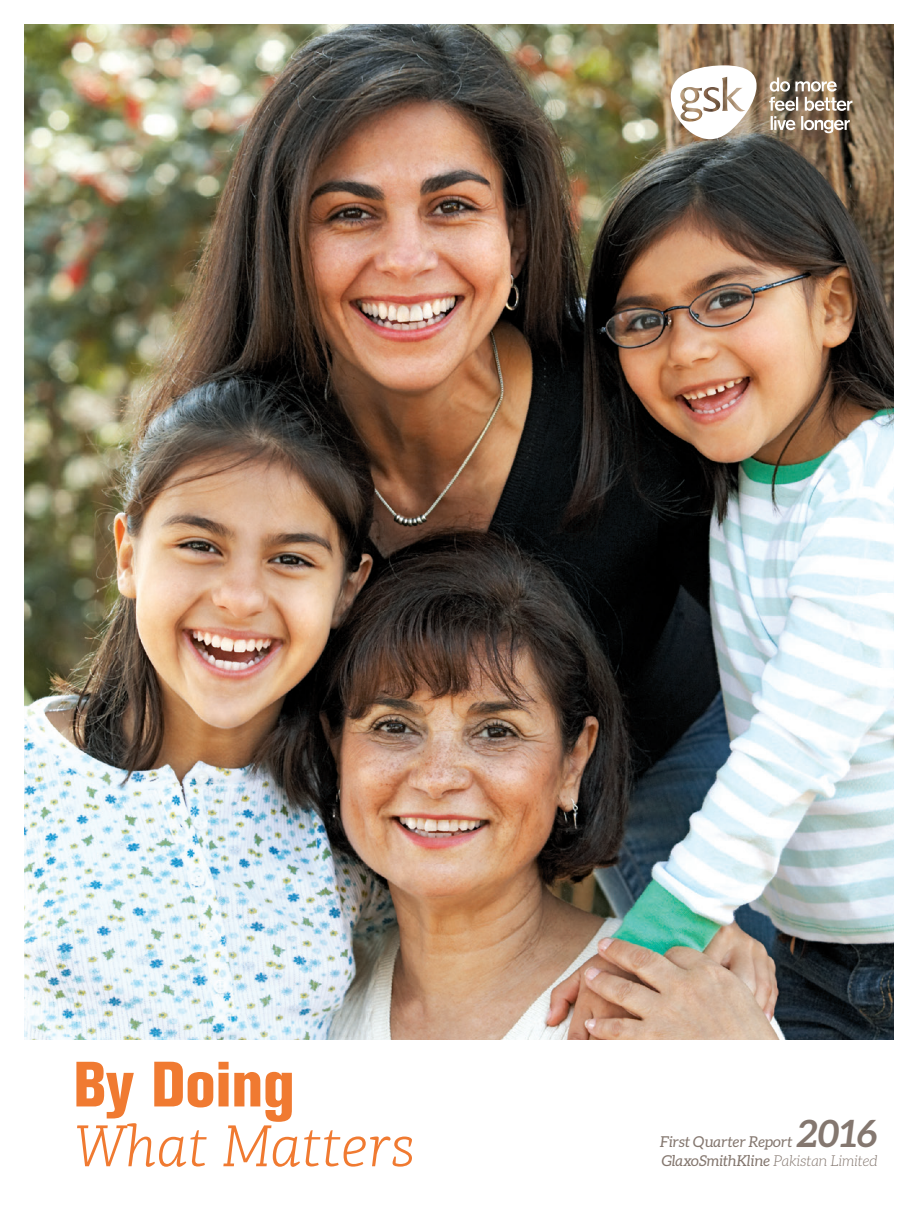
<style>
.page{position:relative;width:918px;height:1215px;background:#fff}
.page>*{position:absolute;margin:0;border:0;box-sizing:border-box;transform-origin:0 0}
.t1{font:800 condensed 63.3px "Akzidenz Grotesk BE";color:#f07a31}
.t2{font:italic 300 59.85px "PF Centro Slab Pro";color:#f07a31}
.t3{font:italic 700 37.5px "Aleo";color:#84776f}
.t4{font:italic 15px "Aleo";color:#84776f}
.s1{font-weight:300}
</style>
<div class="page">
<img style="left:25px;top:24px;width:868px;height:1016px">
<svg style="left:769px;top:77px;width:83px;height:56px"></svg>
<svg style="left:671px;top:65px;width:86px;height:74px"></svg>
<h1 class="t1" style="left:73px;top:1048px;width:223px">By Doing</h1>
<h2 class="t2" style="left:73px;top:1111px;width:343px">What Matters</h2>
<h3 class="t3" style="left:796px;top:1112px;width:83px">2016</h3>
<p class="t4" style="left:662px;top:1152px;width:217px">GlaxoSmithKline <span class="s1">Pakistan Limited</span></p>
<p class="t4" style="left:660px;top:1133px;width:134px">First Quarter Report</p>
</div>
